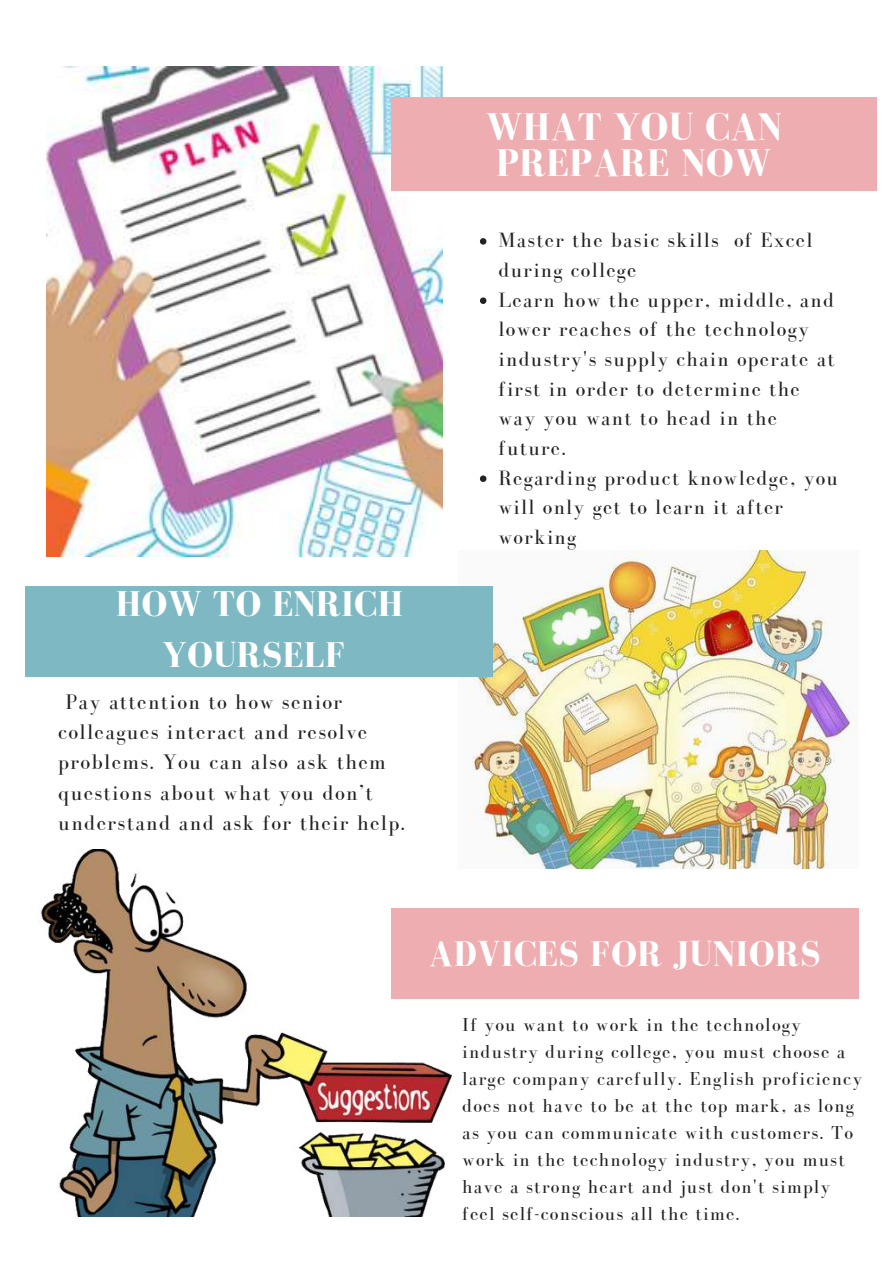
<style>
.page{position:relative;width:893px;height:1264px;background:#fff}
.page>*{position:absolute;margin:0;border:0;box-sizing:border-box;transform-origin:0 0}
.t1{font:700 39.6px/35.4px "Bodoni FLF";letter-spacing:.01em;color:#fff}
.t2{font:700 36.75px/50.6px "Bodoni FLF";letter-spacing:.01em;color:#fff;text-align:center}
.t3{font:21.75px/30.3px "Bodoni FLF";letter-spacing:.06em;color:#222}
.t4{font:21.3px/29.7px "Bodoni FLF";letter-spacing:.06em;color:#222}
.t5{font:19.35px/26.8px "Bodoni FLF";letter-spacing:.06em;color:#222}
</style>
<div class="page">
<img style="left:47px;top:67px;width:395px;height:489px">
<img style="left:458px;top:550px;width:400px;height:318px">
<img style="left:41px;top:849px;width:410px;height:367px">
<div style="left:391px;top:98px;width:485px;height:93px;background:#eeadb0"></div>
<div style="left:25px;top:586px;width:468px;height:90px;background:#7eb9c3"></div>
<div style="left:390px;top:908px;width:468px;height:90px;background:#eeadb0"></div>
<svg style="left:480px;top:238px;width:6px;height:7px"></svg>
<svg style="left:480px;top:297px;width:6px;height:7px"></svg>
<svg style="left:480px;top:475px;width:6px;height:7px"></svg>
<h2 class="t2" style="left:116px;top:578px;width:289px">HOW TO ENRICH<br>YOURSELF</h2>
<p class="t3" style="left:58px;top:686px;width:348px;text-indent:7px">Pay attention to how senior colleagues interact and resolve problems. You can also ask them questions about what you don’t understand and ask for their help.</p>
<h1 class="t1" style="left:485px;top:109px;width:298px">WHAT YOU CAN<br>PREPARE NOW</h1>
<p class="t4" style="left:498px;top:225px;width:341px">Master the basic skills of Excel during college<br>Learn how the upper, middle, and lower reaches of the technology industry's supply chain operate at first in order to determine the way you want to head in the future.<br>Regarding product knowledge, you will only get to learn it after working</p>
<h2 class="t2" style="left:428px;top:928px;width:393px">ADVICES FOR JUNIORS</h2>
<p class="t5" style="left:462px;top:1011px;width:401px">If you want to work in the technology industry during college, you must choose a large company carefully. English proficiency does not have to be at the top mark, as long as you can communicate with customers. To work in the technology industry, you must have a strong heart and just don't simply feel self-conscious all the time.</p>
</div>
